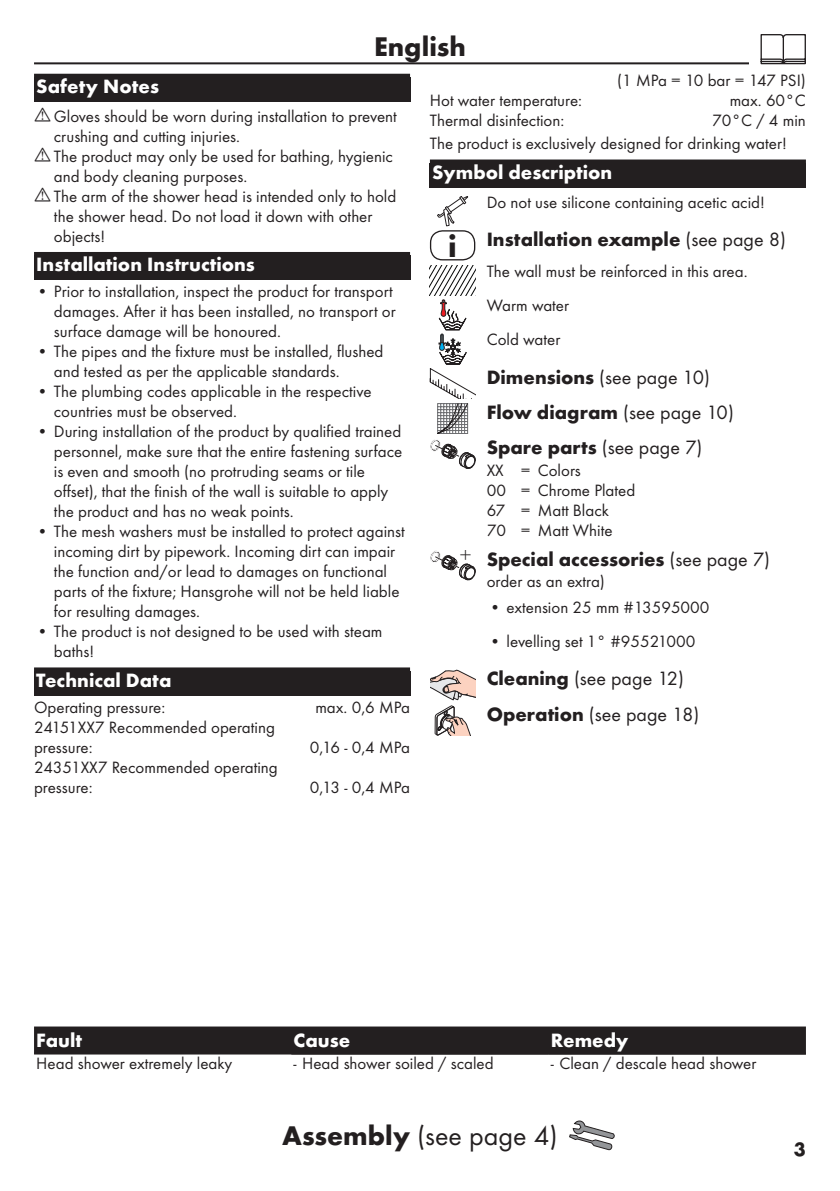
<style>
.page{position:relative;width:840px;height:1191px;background:#fff}
.page>*{position:absolute;margin:0;border:0;box-sizing:border-box;transform-origin:0 0}
.t1{font:700 32px "Futura TOT";color:#231f20}
.t2{font:28px "Futura TOT Boo";color:#231f20}
.t3{font:700 28px "Futura TOT";color:#231f20}
.t4{font:300 21.2px "Futura TOT";color:#231f20}
.t5{font:700 20px/35.4px "Futura TOT";color:#231f20}
.t6{font:700 20px "Futura TOT";color:#fff}
.t7{font:20px/35.4px "Futura TOT Boo";color:#231f20}
.t8{font:17px/20px "Futura TOT Boo";color:#231f20}
.s1{font-family:"Futura TOT Boo";font-weight:400}
.s2{font-family:"Futura TOT";font-weight:700}
</style>
<div class="page">
<hr style="left:34px;top:62px;width:771px;height:2px;background:#231f20">
<div style="left:748px;top:34px;width:68px;height:34px;background:#fff"></div>
<svg style="left:760px;top:34px;width:45px;height:30px"></svg>
<svg style="left:569px;top:1120px;width:45px;height:30px"></svg>
<div style="left:34px;top:74px;width:376px;height:28px;background:#231f20"></div>
<div style="left:34px;top:252px;width:376px;height:28px;background:#231f20"></div>
<div style="left:34px;top:667px;width:376px;height:28px;background:#231f20"></div>
<div style="left:429px;top:163px;width:376px;height:25px;background:#231f20"></div>
<div style="left:429px;top:159px;width:376px;height:28px;background:#231f20"></div>
<svg style="left:437px;top:196px;width:31px;height:30px"></svg>
<div style="left:429px;top:230px;width:46px;height:30px;border:1px solid #231f20;border-radius:12px"></div>
<svg style="left:429px;top:265px;width:46px;height:204px"></svg>
<svg style="left:430px;top:550px;width:45px;height:30px"></svg>
<svg style="left:430px;top:670px;width:45px;height:65px"></svg>
<div style="left:34px;top:1026px;width:771px;height:26px;background:#231f20"></div>
<hr style="left:34px;top:1052px;width:771px;height:2px;background:#231f20">
<h2 class="t3" style="left:374px;top:29px;width:93px">English</h2>
<p class="t6" style="left:36px;top:74px;width:124px">Safety Notes</p>
<p class="t8" style="left:54px;top:106px;width:344px">Gloves should be worn during installation to prevent crushing and cutting injuries.<br>The product may only be used for bathing, hygienic and body cleaning purposes.<br>The arm of the shower head is intended only to hold the shower head. Do not load it down with other objects!</p>
<p class="t6" style="left:36px;top:252px;width:220px">Installation Instructions</p>
<p class="t8" style="left:54px;top:281px;width:343px;text-indent:-17px">• Prior to installation, inspect the product for transport damages. After it has been installed, no transport or surface damage will be honoured.</p>
<p class="t8" style="left:54px;top:341px;width:331px;text-indent:-17px">• The pipes and the fixture must be installed, flushed and tested as per the applicable standards.</p>
<p class="t8" style="left:54px;top:381px;width:319px;text-indent:-17px">• The plumbing codes applicable in the respective countries must be observed.</p>
<p class="t8" style="left:54px;top:421px;width:350px;text-indent:-17px">• During installation of the product by qualified trained personnel, make sure that the entire fastening surface is even and smooth (no protruding seams or tile offset), that the finish of the wall is suitable to apply the product and has no weak points.</p>
<p class="t8" style="left:54px;top:521px;width:352px;text-indent:-17px">• The mesh washers must be installed to protect against incoming dirt by pipework. Incoming dirt can impair the function and/or lead to damages on functional parts of the fixture; Hansgrohe will not be held liable for resulting damages.</p>
<p class="t8" style="left:54px;top:621px;width:330px;text-indent:-17px">• The product is not designed to be used with steam baths!</p>
<p class="t6" style="left:36px;top:668px;width:136px">Technical Data</p>
<p class="t8" style="left:34px;top:697px;width:133px">Operating pressure:</p>
<p class="t8" style="left:315px;top:697px;width:96px">max. 0,6 MPa</p>
<p class="t8" style="left:34px;top:717px;width:242px">24151XX7 Recommended operating pressure:</p>
<p class="t8" style="left:310px;top:737px;width:102px">0,16 - 0,4 MPa</p>
<p class="t8" style="left:34px;top:757px;width:245px">24351XX7 Recommended operating pressure:</p>
<p class="t8" style="left:310px;top:777px;width:102px">0,13 - 0,4 MPa</p>
<p class="t8" style="left:616px;top:71px;width:190px">(1 MPa = 10 bar = 147 PSI)</p>
<p class="t8" style="left:429px;top:91px;width:153px">Hot water temperature:</p>
<p class="t8" style="left:729px;top:91px;width:78px">max. 60°C</p>
<p class="t8" style="left:429px;top:111px;width:136px">Thermal disinfection:</p>
<p class="t8" style="left:429px;top:109px;width:377px;line-height:22.8px;text-indent:282px">70°C / 4 min<br>The product is exclusively designed for drinking water!</p>
<p class="t6" style="left:432px;top:160px;width:181px">Symbol description</p>
<p class="t8" style="left:486px;top:192px;width:279px">Do not use silicone containing acetic acid!</p>
<p class="t5" style="left:486px;top:221px;width:301px">Installation example <span class="s1">(see page 8)</span></p>
<p class="t8" style="left:486px;top:254px;width:262px;line-height:34.2px">The wall must be reinforced in this area.<br>Warm water<br>Cold water</p>
<p class="t7" style="left:486px;top:359px;width:225px"><span class="s2">Dimensions</span> (see page 10)</p>
<p class="t5" style="left:486px;top:394px;width:248px">Flow diagram <span class="s1">(see page 10)<br></span>Spare parts <span class="s1">(see page 7)</span></p>
<p class="t8" style="left:486px;top:460px;width:150px">XX = Colors<br>00 = Chrome Plated<br>67 = Matt Black<br>70 = Matt White</p>
<p class="t5" style="left:486px;top:541px;width:285px">Special accessories <span class="s1">(see page 7)</span></p>
<p class="t8" style="left:486px;top:571px;width:120px">order as an extra)</p>
<p class="t8" style="left:489px;top:597px;width:221px">• extension 25 mm #13595000</p>
<p class="t8" style="left:489px;top:631px;width:207px">• levelling set 1° #95521000</p>
<p class="t7" style="left:486px;top:661px;width:214px"><span class="s2">Cleaning</span> (see page 12)<br><span class="s2">Operation</span> (see page 18)</p>
<h1 class="t1" style="left:448px;top:226px;width:10px">i</h1>
<p class="t4" style="left:459px;top:543px;width:13px">+</p>
<p class="t6" style="left:36px;top:1027px;width:47px">Fault</p>
<p class="t6" style="left:293px;top:1027px;width:58px">Cause</p>
<p class="t6" style="left:550px;top:1027px;width:79px">Remedy</p>
<p class="t8" style="left:36px;top:1053px;width:197px">Head shower extremely leaky</p>
<p class="t8" style="left:293px;top:1053px;width:201px">- Head shower soiled / scaled</p>
<p class="t8" style="left:550px;top:1053px;width:207px">- Clean / descale head shower</p>
<h2 class="t2" style="left:282px;top:1119px;width:277px"><span class="s2">Assembly</span> (see page 4)</h2>
<p class="t5" style="left:793px;top:1131px;width:13px">3</p>
</div>
